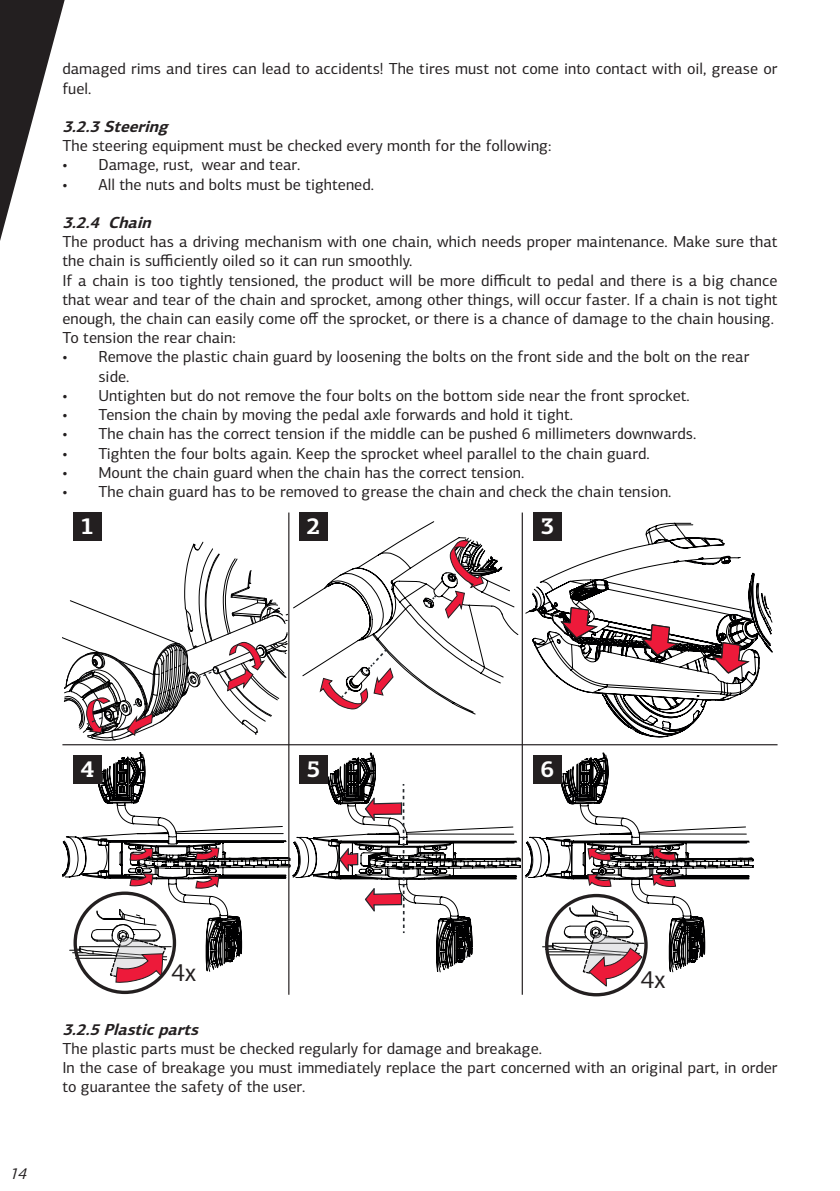
<style>
.page{position:relative;width:840px;height:1191px;background:#fff}
.page>*{position:absolute;margin:0;border:0;box-sizing:border-box;transform-origin:0 0}
.t1{font:25.2px "PF Centro Sans Pro";color:#231f20}
.t2{font:700 23.4px "PF Centro Slab Pro";color:#fff}
.t3{font:16px/19.2px "PF Centro Sans Pro";color:#231f20}
.Paragraph_title{font:italic 700 16px "PF Centro Sans Pro";color:#231f20}
.t4{font:italic 16px "PF Centro Sans Pro";color:#231f20}
</style>
<div class="page">
<svg style="left:0;top:0;width:65px;height:241px"></svg>
<svg style="left:293px;top:521px;width:225px;height:193px"></svg>
<svg style="left:62px;top:747px;width:228px;height:225px"></svg>
<svg style="left:292px;top:752px;width:228px;height:220px"></svg>
<svg style="left:525px;top:752px;width:228px;height:220px"></svg>
<svg style="left:62px;top:541px;width:226px;height:199px"></svg>
<svg style="left:423px;top:593px;width:15px;height:16px"></svg>
<svg style="left:444px;top:539px;width:40px;height:80px"></svg>
<svg style="left:320px;top:647px;width:74px;height:63px"></svg>
<svg style="left:525px;top:523px;width:247px;height:214px"></svg>
<svg style="left:559px;top:606px;width:40px;height:33px"></svg>
<svg style="left:640px;top:623px;width:39px;height:33px"></svg>
<svg style="left:710px;top:641px;width:40px;height:33px"></svg>
<svg style="left:338px;top:784px;width:66px;height:149px"></svg>
<svg style="left:652px;top:872px;width:24px;height:15px"></svg>
<svg style="left:652px;top:846px;width:24px;height:15px"></svg>
<svg style="left:587px;top:846px;width:24px;height:15px"></svg>
<svg style="left:587px;top:872px;width:24px;height:15px"></svg>
<hr style="left:555px;top:943px;width:88px;height:1px;background:#000001">
<svg style="left:542px;top:905px;width:100px;height:81px"></svg>
<svg style="left:129px;top:871px;width:24px;height:15px"></svg>
<svg style="left:129px;top:845px;width:24px;height:16px"></svg>
<svg style="left:195px;top:845px;width:24px;height:15px"></svg>
<svg style="left:195px;top:873px;width:24px;height:16px"></svg>
<hr style="left:83px;top:946px;width:88px;height:1px;background:#000001">
<svg style="left:70px;top:908px;width:97px;height:75px"></svg>
<hr style="left:288px;top:512px;width:1px;height:482px;background:#231f20">
<hr style="left:521px;top:512px;width:1px;height:482px;background:#231f20">
<hr style="left:62px;top:744px;width:715px;height:1px;background:#231f20">
<div style="left:73px;top:512px;width:29px;height:29px;background:#231f20"></div>
<div style="left:299px;top:512px;width:29px;height:29px;background:#231f20"></div>
<div style="left:533px;top:512px;width:28px;height:29px;background:#231f20"></div>
<div style="left:73px;top:755px;width:29px;height:29px;background:#231f20"></div>
<div style="left:299px;top:755px;width:29px;height:29px;background:#231f20"></div>
<div style="left:533px;top:755px;width:28px;height:29px;background:#231f20"></div>
<div style="left:73px;top:891px;width:103px;height:103px;border:3px solid #231f20;border-radius:50%"></div>
<div style="left:544px;top:894px;width:103px;height:102px;border:3px solid #231f20;border-radius:50%"></div>
<p class="t3" style="left:62px;top:59px;width:716px">damaged rims and tires can lead to accidents! The tires must not come into contact with oil, grease or fuel.</p>
<p class="Paragraph_title" style="left:62px;top:116px;width:112px">3.2.3Steering</p>
<p class="t3" style="left:62px;top:136px;width:490px">The steering equipment must be checked every month for the following:</p>
<p class="t3" style="left:62px;top:155px;width:239px">• Damage, rust, wear and tear.</p>
<p class="t3" style="left:62px;top:175px;width:313px">• All the nuts and bolts must be tightened.</p>
<p class="Paragraph_title" style="left:62px;top:212px;width:95px">3.2.4 Chain</p>
<p class="t3" style="left:62px;top:232px;width:716px">The product has a driving mechanism with one chain, which needs proper maintenance. Make sure that the chain is sufficiently oiled so it can run smoothly.</p>
<p class="t3" style="left:62px;top:271px;width:716px;text-align:justify">If a chain is too tightly tensioned, the product will be more difficult to pedal and there is a big chance that wear and tear of the chain and sprocket, among other things, will occur faster. If a chain is not tight enough, the chain can easily come off the sprocket, or there is a chance of damage to the chain housing.</p>
<p class="t3" style="left:62px;top:328px;width:175px">To tension the rear chain:</p>
<p class="t3" style="left:98px;top:347px;width:652px;text-indent:-36px">• Remove the plastic chain guard by loosening the bolts on the front side and the bolt on the rear side.</p>
<p class="t3" style="left:62px;top:386px;width:628px">• Untighten but do not remove the four bolts on the bottom side near the front sprocket.</p>
<p class="t3" style="left:62px;top:405px;width:512px">• Tension the chain by moving the pedal axle forwards and hold it tight.</p>
<p class="t3" style="left:62px;top:424px;width:635px">• The chain has the correct tension if the middle can be pushed 6 millimeters downwards.</p>
<p class="t3" style="left:62px;top:443px;width:588px">• Tighten the four bolts again. Keep the sprocket wheel parallel to the chain guard.</p>
<p class="t3" style="left:62px;top:463px;width:463px">• Mount the chain guard when the chain has the correct tension.</p>
<p class="t3" style="left:62px;top:482px;width:610px">• The chain guard has to be removed to grease the chain and check the chain tension.</p>
<p class="t2" style="left:80px;top:511px;width:15px">1</p>
<p class="t2" style="left:306px;top:511px;width:15px">2</p>
<p class="t2" style="left:540px;top:511px;width:15px">3</p>
<p class="t2" style="left:80px;top:754px;width:15px">4</p>
<p class="t2" style="left:306px;top:754px;width:15px">5</p>
<p class="t2" style="left:540px;top:754px;width:15px">6</p>
<p class="t4" style="left:9px;top:1164px;width:24px">14</p>
<p class="t1" style="left:171px;top:957px;width:26px">4x</p>
<p class="t1" style="left:640px;top:964px;width:26px">4x</p>
<p class="Paragraph_title" style="left:62px;top:1019px;width:142px">3.2.5Plasticparts</p>
<p class="t3" style="left:62px;top:1039px;width:481px">The plastic parts must be checked regularly for damage and breakage.</p>
<p class="t3" style="left:62px;top:1058px;width:716px">In the case of breakage you must immediately replace the part concerned with an original part, in order to guarantee the safety of the user.</p>
</div>
